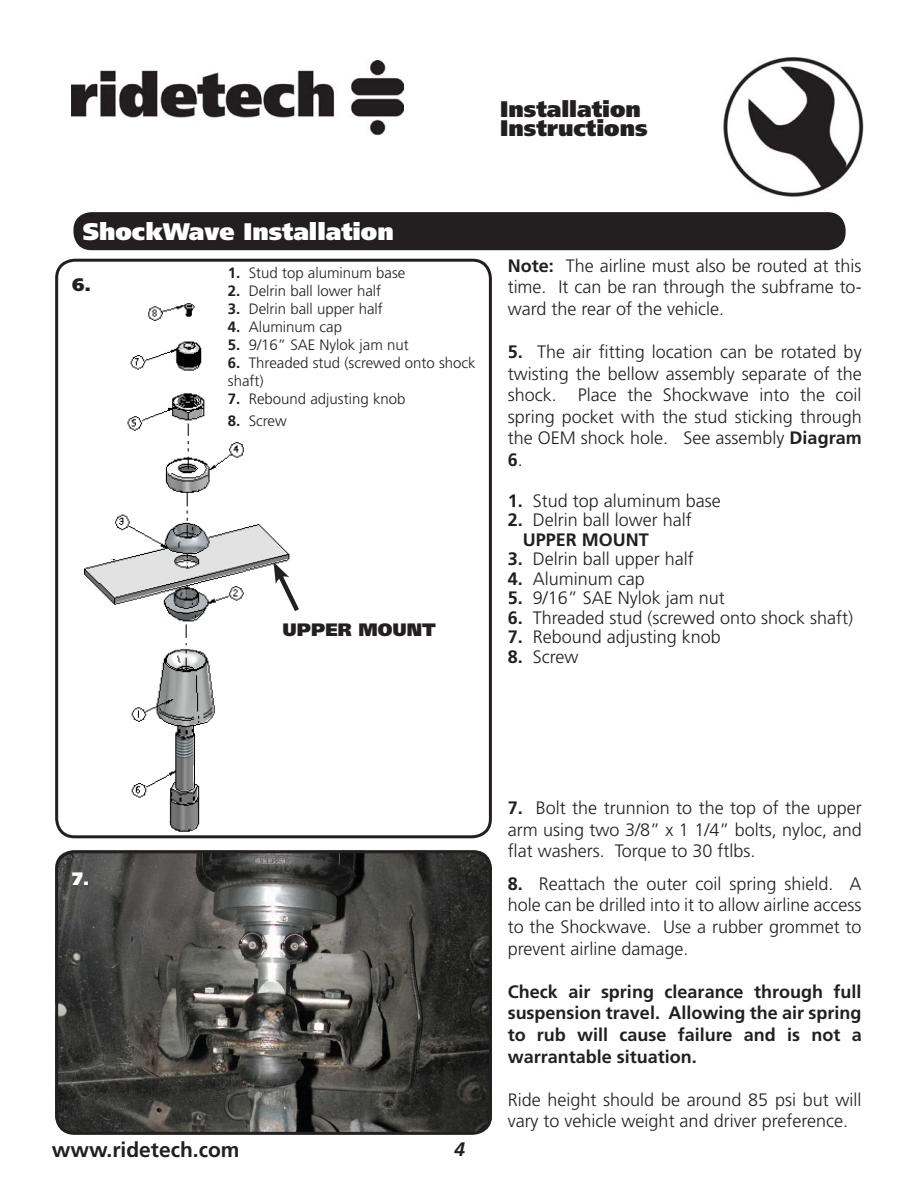
<style>
.page{position:relative;width:918px;height:1188px;background:#fff}
.page>*{position:absolute;margin:0;border:0;box-sizing:border-box;transform-origin:0 0}
.t1{font:900 24px "Frutiger";color:#fff}
.t2{font:900 22.5px/19.5px "Frutiger";color:#231f20}
.t3{font:700 21px "Frutiger";color:#231f20}
.t4{font:italic 700 19.5px "Frutiger";color:#231f20}
.t5{font:300 18px/21.6px "Frutiger";color:#231f20;text-align:justify}
.t6{font:700 18px/21.6px "Frutiger";color:#231f20;text-align:justify}
.t7{font:900 18px "Frutiger";color:#231f20}
.t8{font:900 18px "Frutiger";color:#fff}
.t9{font:300 15px/18px "Frutiger";color:#231f20}
.s1{font-weight:700}
</style>
<div class="page">
<img style="left:723px;top:57px;width:141px;height:140px">
<img style="left:72px;top:61px;width:331px;height:75px">
<img style="left:55px;top:850px;width:437px;height:284px;border-radius:18px">
<img style="left:59px;top:303px;width:231px;height:535px">
<div style="left:73px;top:212px;width:773px;height:38px;background:#231f20;border-radius:18px"></div>
<div style="left:55px;top:850px;width:437px;height:285px;border:3px solid #231f20;border-radius:18px"></div>
<div style="left:55px;top:259px;width:437px;height:579px;border:3px solid #231f20;border-radius:18px"></div>
<div style="left:62px;top:522px;width:52px;height:36px;background:#fff"></div>
<svg style="left:273px;top:562px;width:26px;height:54px"></svg>
<p class="t2" style="left:500px;top:101px;width:149px">Installation<br>Instructions</p>
<h1 class="t1" style="left:83px;top:222px;width:313px">ShockWave Installation</h1>
<p class="t7" style="left:72px;top:278px;width:20px">6.</p>
<p class="t9" style="left:228px;top:265px;width:179px"><span class="s1">1.</span> Stud top aluminum base</p>
<p class="t9" style="left:228px;top:283px;width:155px"><span class="s1">2.</span> Delrin ball lower half</p>
<p class="t9" style="left:228px;top:301px;width:157px"><span class="s1">3.</span> Delrin ball upper half</p>
<p class="t9" style="left:228px;top:319px;width:116px"><span class="s1">4.</span> Aluminum cap</p>
<p class="t9" style="left:228px;top:337px;width:182px"><span class="s1">5.</span> 9/16” SAE Nylok jam nut</p>
<p class="t9" style="left:228px;top:355px;width:249px"><span class="s1">6.</span> Threaded stud (screwed onto shock shaft)</p>
<p class="t9" style="left:228px;top:391px;width:179px"><span class="s1">7.</span> Rebound adjusting knob</p>
<p class="t9" style="left:228px;top:413px;width:60px"><span class="s1">8.</span> Screw</p>
<p class="t7" style="left:282px;top:623px;width:155px">UPPER MOUNT</p>
<p class="t5" style="left:508px;top:256px;width:355px"><span class="s1">Note:</span> The airline must also be routed at this time. It can be ran through the subframe to&shy;ward the rear of the vehicle.</p>
<p class="t5" style="left:508px;top:342px;width:356px"><span class="s1">5.</span> The air fitting location can be rotated by twisting the bellow assembly separate of the shock. Place the Shockwave into the coil spring pocket with the stud sticking through the OEM shock hole. See assembly <span class="s1">Diagram 6</span>.</p>
<p class="t5" style="left:508px;top:491px;width:215px"><span class="s1">1.</span> Stud top aluminum base</p>
<p class="t5" style="left:523px;top:512px;width:171px;line-height:19.5px;text-indent:-15px"><span class="s1">2.</span> Delrin ball lower half<br><span class="s1">UPPER MOUNT</span></p>
<p class="t5" style="left:508px;top:550px;width:188px"><span class="s1">3.</span> Delrin ball upper half</p>
<p class="t5" style="left:508px;top:569px;width:139px"><span class="s1">4.</span> Aluminum cap</p>
<p class="t5" style="left:508px;top:589px;width:219px"><span class="s1">5.</span> 9/16” SAE Nylok jam nut</p>
<p class="t5" style="left:508px;top:608px;width:347px"><span class="s1">6.</span> Threaded stud (screwed onto shock shaft)</p>
<p class="t5" style="left:508px;top:628px;width:215px"><span class="s1">7.</span> Rebound adjusting knob</p>
<p class="t5" style="left:508px;top:647px;width:72px"><span class="s1">8.</span> Screw</p>
<p class="t8" style="left:72px;top:872px;width:19px">7.</p>
<p class="t3" style="left:52px;top:1142px;width:189px">www.ridetech.com</p>
<p class="t4" style="left:454px;top:1142px;width:12px">4</p>
<p class="t5" style="left:508px;top:798px;width:356px"><span class="s1">7.</span> Bolt the trunnion to the top of the upper arm using two 3/8” x 1 1/4” bolts, nyloc, and flat washers. Torque to 30 ftlbs.</p>
<p class="t5" style="left:508px;top:874px;width:355px"><span class="s1">8.</span> Reattach the outer coil spring shield. A hole can be drilled into it to allow airline access to the Shockwave. Use a rubber grommet to prevent airline damage.</p>
<p class="t6" style="left:508px;top:982px;width:356px">Check air spring clearance through full suspension travel. Allowing the air spring to rub will cause failure and is not a warrantable situation.</p>
<p class="t5" style="left:508px;top:1090px;width:355px">Ride height should be around 85 psi but will vary to vehicle weight and driver preference.</p>
</div>
